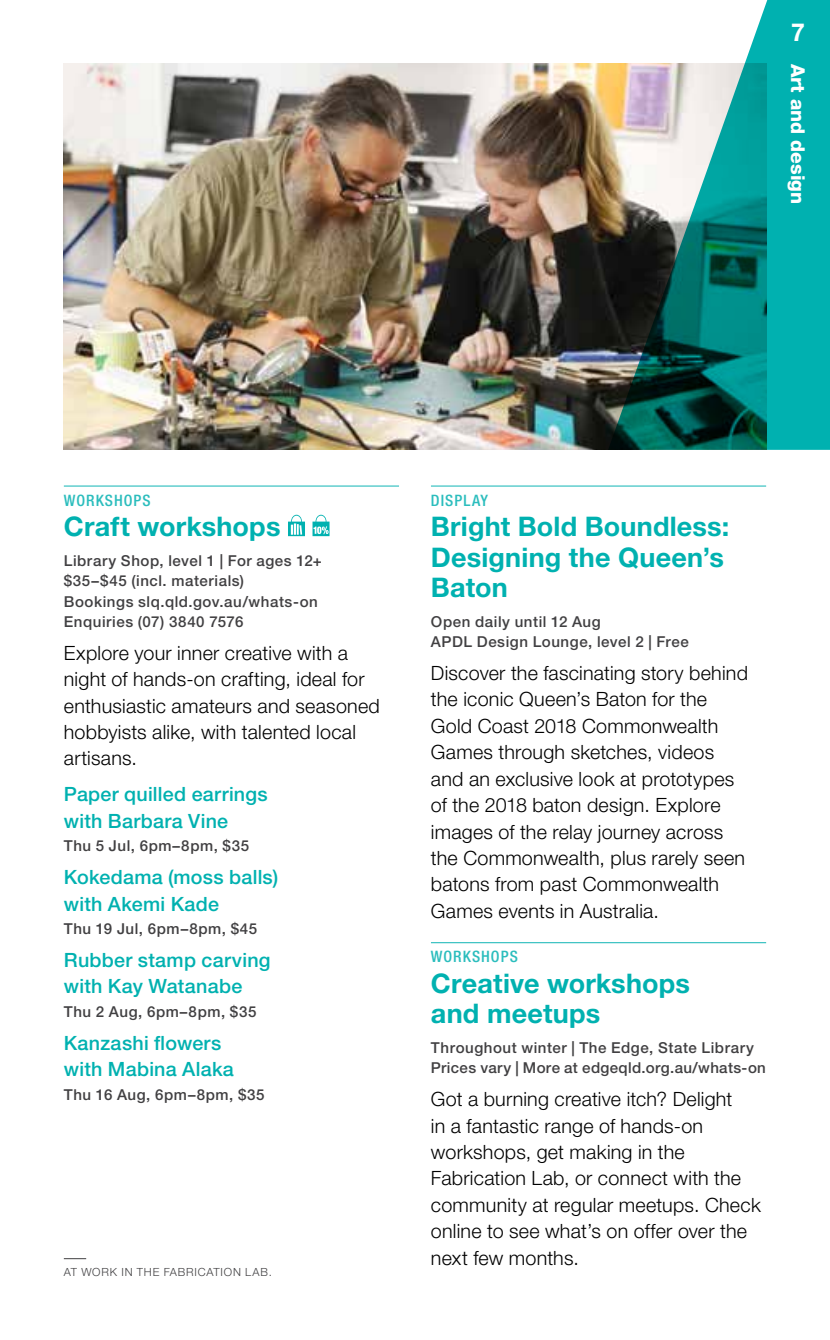
<style>
.page{position:relative;width:830px;height:1340px;background:#fff}
.page>*{position:absolute;margin:0;border:0;box-sizing:border-box;transform-origin:0 0}
.t1{font:700 27px/30.4px "Helvetica Neue LT Std";letter-spacing:.005em;color:#00b1b0}
.t2{font:700 24.75px "Helvetica Neue LT Std";color:#fff}
.t3{font:300 19.8px/26.6px "Helvetica Neue LT Std";letter-spacing:.01em;color:#000}
.t4{font:500 19.8px/26.6px "Helvetica Neue LT Std";letter-spacing:.01em;color:#00b1b0}
.t5{font:800 19.12px "Helvetica Neue LT Std";color:#fff}
.t6{font:500 condensed 15.75px "Helvetica Neue LT Std";letter-spacing:.065em;color:#2bbdbd}
.t7{font:500 15.08px/20.2px "Helvetica Neue LT Std";letter-spacing:.035em;color:#414042}
.t8{font:300 11.25px "Helvetica Neue LT Std";letter-spacing:.07em;color:#414042}
</style>
<div class="page">
<img style="left:64px;top:64px;width:543px;height:386px">
<svg style="left:607px;top:0;width:222px;height:450px;background:#459a95"></svg>
<hr style="left:431px;top:485px;width:334px;height:1px;background:#2bbdbd">
<hr style="left:431px;top:942px;width:334px;height:1px;background:#2bbdbd">
<hr style="left:64px;top:485px;width:335px;height:1px;background:#2bbdbd">
<svg style="left:288px;top:515px;width:17px;height:21px"></svg>
<svg style="left:312px;top:515px;width:17px;height:21px"></svg>
<svg style="left:64px;top:1258px;width:22px;height:1px"></svg>
<p class="t2" style="left:790px;top:17px;width:15px">7</p>
<p class="t5" style="left:809px;top:64px;width:142px;rotate:90deg">Art and design</p>
<p class="t6" style="left:64px;top:491px;width:88px">WORKSHOPS</p>
<h1 class="t1" style="left:64px;top:511px;width:218px">Craft workshops</h1>
<p class="t7" style="left:64px;top:550px;width:259px">Library Shop, level 1 | For ages 12+ $35–$45 (incl. materials)<br>Bookings slq.qld.gov.au/whats-on<br>Enquiries (07) 3840 7576</p>
<p class="t3" style="left:64px;top:639px;width:317px">Explore your inner creative with a night of hands-on crafting, ideal for enthusiastic amateurs and seasoned hobbyists alike, with talented local artisans.</p>
<p class="t4" style="left:64px;top:781px;width:205px">Paper quilled earrings with Barbara Vine</p>
<p class="t7" style="left:64px;top:835px;width:187px">Thu 5 Jul, 6pm–8pm, $35</p>
<p class="t4" style="left:64px;top:863px;width:216px">Kokedama (moss balls) with Akemi Kade</p>
<p class="t7" style="left:64px;top:918px;width:195px">Thu 19 Jul, 6pm–8pm, $45</p>
<p class="t4" style="left:64px;top:946px;width:208px">Rubber stamp carving with Kay Watanabe</p>
<p class="t7" style="left:64px;top:1001px;width:194px">Thu 2 Aug, 6pm–8pm, $35</p>
<p class="t4" style="left:64px;top:1029px;width:171px">Kanzashi flowers with Mabina Alaka</p>
<p class="t7" style="left:64px;top:1083px;width:202px">Thu 16 Aug, 6pm–8pm, $35</p>
<p class="t8" style="left:64px;top:1265px;width:209px">AT WORK IN THE FABRICATION LAB.</p>
<p class="t6" style="left:431px;top:491px;width:59px">DISPLAY</p>
<h1 class="t1" style="left:431px;top:511px;width:300px">Bright Bold Boundless:<br>Designing the Queen’s<br>Baton</h1>
<p class="t7" style="left:431px;top:611px;width:259px">Open daily until 12 Aug<br>APDL Design Lounge, level 2 | Free</p>
<p class="t3" style="left:431px;top:659px;width:318px">Discover the fascinating story behind the iconic Queen’s Baton for the<br>Gold Coast 2018 Commonwealth<br>Games through sketches, videos and an exclusive look at prototypes of the 2018 baton design. Explore images of the relay journey across the Commonwealth, plus rarely seen batons from past Commonwealth<br>Games events in Australia.</p>
<p class="t6" style="left:431px;top:947px;width:88px">WORKSHOPS</p>
<h1 class="t1" style="left:431px;top:967px;width:260px">Creative workshops and meetups</h1>
<p class="t7" style="left:431px;top:1037px;width:336px">Throughout winter | The Edge, State Library<br>Prices vary | More at edgeqld.org.au/whats-on</p>
<p class="t3" style="left:431px;top:1085px;width:331px">Got a burning creative itch? Delight<br>in a fantastic range of hands-on workshops, get making in the<br>Fabrication Lab, or connect with the community at regular meetups. Check online to see what’s on offer over the next few months.</p>
</div>
